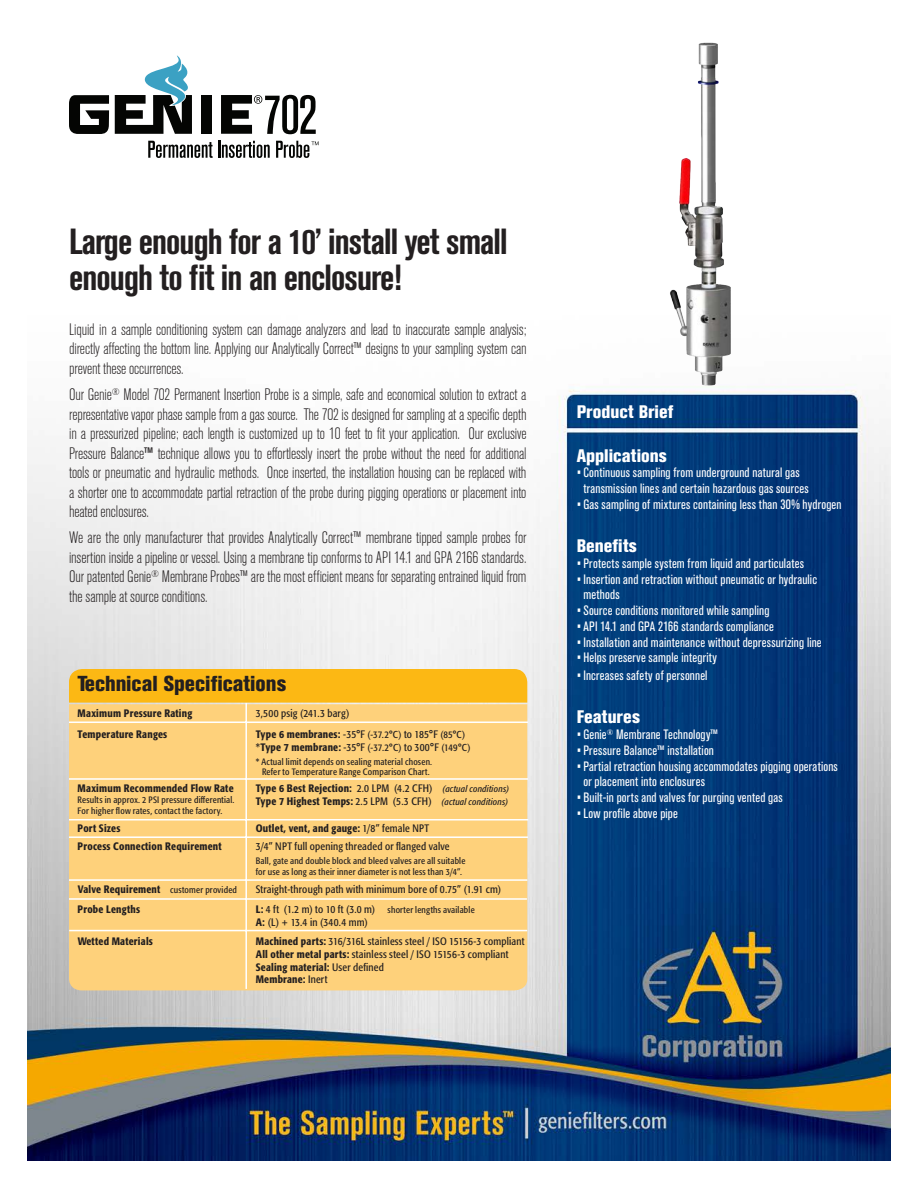
<style>
.page{position:relative;width:918px;height:1188px;background:#fff}
.page>*{position:absolute;margin:0;border:0;box-sizing:border-box;transform-origin:0 0}
.t1{font:700 condensed 36px/36px "Akzidenz Grotesk BE";letter-spacing:-.025em;color:#231f20}
.t2{font:800 condensed 21.45px "Akzidenz Grotesk BE";color:#231f20}
.ABF_Bullet{font:800 condensed 18px "Akzidenz Grotesk BE";letter-spacing:.005em;color:#fff}
.Quick_Study_and_Main_Text{font:300 condensed 16.5px/19.5px "Akzidenz Grotesk BE";letter-spacing:-.01em;color:#231f20;text-align:justify}
.t3{font:condensed 13.5px/15.8px "Akzidenz Grotesk BE";letter-spacing:.015em;color:#fff}
.t4{font:condensed 10.8px/12.9px "Formata";letter-spacing:.02em;color:#231f20}
.t5{font:500 condensed 10.8px/13.5px "Formata";letter-spacing:.02em;color:#231f20}
.t6{font:condensed 9.9px "Formata";color:#231f20}
.t7{font:condensed 9.15px/11.1px "Formata";letter-spacing:.025em;color:#231f20}
.s1{font-weight:400}
.s2{font-weight:400;font-size:9.9px}
.s3{font-size:10.8px}
.s4{font-weight:500;font-size:10.8px}
.s5{font-weight:400;font-style:italic;font-size:9.15px}
.s6{font-weight:500}
.s7{font-weight:400;font-size:9.15px}
</style>
<div class="page">
<img style="left:27px;top:94px;width:864px;height:1067px">
<img style="left:584px;top:42px;width:250px;height:344px">
<svg style="left:148px;top:141px;width:122px;height:17px"></svg>
<svg style="left:276px;top:141px;width:43px;height:17px"></svg>
<svg style="left:221px;top:95px;width:95px;height:39px"></svg>
<svg style="left:69px;top:95px;width:40px;height:39px"></svg>
<div style="left:201px;top:95px;width:11px;height:39px;background:#040503"></div>
<svg style="left:115px;top:55px;width:86px;height:79px"></svg>
<div style="left:69px;top:669px;width:458px;height:34px;background:#fcb814"></div>
<div style="left:69px;top:704px;width:458px;height:286px;background:#fed17b"></div>
<hr style="left:69px;top:721px;width:459px;height:2px;background:#fff">
<hr style="left:69px;top:778px;width:459px;height:2px;background:#fff">
<hr style="left:69px;top:819px;width:459px;height:2px;background:#fff">
<hr style="left:69px;top:836px;width:459px;height:2px;background:#fff">
<hr style="left:69px;top:879px;width:458px;height:2px;background:#fff">
<hr style="left:69px;top:898px;width:458px;height:2px;background:#fff">
<hr style="left:69px;top:930px;width:458px;height:1px;background:#fff">
<hr style="left:245px;top:703px;width:2px;height:286px;background:#fff">
<p class="t1" style="left:69px;top:223px;width:440px">Large enough for a 10’ install yet small enough to fit in an enclosure!</p>
<p class="Quick_Study_and_Main_Text" style="left:69px;top:320px;width:459px">Liquid in a sample conditioning system can damage analyzers and lead to inaccurate sample analysis; directly affecting the bottom line. Applying our Analytically Correct™ designs to your sampling system can prevent these occurrences.</p>
<p class="Quick_Study_and_Main_Text" style="left:69px;top:385px;width:459px">Our Genie<sup>®</sup> Model 702 Permanent Insertion Probe is a simple, safe and economical solution to extract a representative vapor phase sample from a gas source. The 702 is designed for sampling at a specific depth in a pressurized pipeline; each length is customized up to 10 feet to fit your application. Our exclusive Pressure Balance<span class="s1">™</span> technique allows you to effortlessly insert the probe without the need for additional tools or pneumatic and hydraulic methods. Once inserted, the installation housing can be replaced with a shorter one to accommodate partial retraction of the probe during pigging operations or placement into heated enclosures.</p>
<p class="Quick_Study_and_Main_Text" style="left:69px;top:528px;width:459px">We are the only manufacturer that provides Analytically Correct™ membrane tipped sample probes for insertion inside a pipeline or vessel. Using a membrane tip conforms to API 14.1 and GPA 2166 standards.<br>Our patented Genie<sup>®</sup> Membrane Probes™ are the most efficient means for separating entrained liquid from the sample at source conditions.</p>
<p class="t2" style="left:78px;top:671px;width:210px">Technical Specifications</p>
<p class="t5" style="left:78px;top:706px;width:116px">Maximum Pressure Rating</p>
<p class="t4" style="left:256px;top:707px;width:95px">3,500 psig (241.3 barg)</p>
<p class="t5" style="left:78px;top:728px;width:91px">Temperature Ranges</p>
<p class="t5" style="left:256px;top:728px;width:211px">Type 6 membranes: <span class="s1">-35°F</span> <span class="s2">(-37.2°C)</span> <span class="s1">to 185°F</span> <span class="s2">(85°C)</span></p>
<p class="t6" style="left:256px;top:742px;width:216px"><span class="s3">*</span><span class="s4">Type 7 membrane:</span> <span class="s3">-35°F</span> (-37.2°C) <span class="s3">to 300°F</span> (149°C)</p>
<p class="t7" style="left:256px;top:757px;width:178px;line-height:9.1px;text-align:center">* Actual limit depends on sealing material chosen.<br>Refer to Temperature Range Comparison Chart.</p>
<p class="t5" style="left:78px;top:781px;width:157px">Maximum Recommended Flow Rate</p>
<p class="t7" style="left:78px;top:794px;width:158px">Results in approx. 2 PSI pressure differential.<br>For higher flow rates, contact the factory.</p>
<p class="t5" style="left:256px;top:781px;width:255px">Type 6 Best Rejection: <span class="s1">2.0 LPM (4.2 CFH)</span> <span class="s5">(actual conditions)<br></span>Type 7 Highest Temps: <span class="s1">2.5 LPM (5.3 CFH)</span> <span class="s5">(actual conditions)</span></p>
<p class="t5" style="left:78px;top:821px;width:44px">Port Sizes</p>
<p class="t4" style="left:256px;top:819px;width:195px;line-height:18.5px"><span class="s6">Outlet, vent, and gauge:</span> 1/8” female NPT<br>3/4” NPT full opening threaded or flanged valve</p>
<p class="t7" style="left:256px;top:855px;width:211px">Ball, gate and double block and bleed valves are all suitable for use as long as their inner diameter is not less than 3/4”.</p>
<p class="t5" style="left:78px;top:840px;width:146px">Process Connection Requirement</p>
<p class="t5" style="left:78px;top:882px;width:161px">Valve Requirement <span class="s7">customer provided</span></p>
<p class="t5" style="left:78px;top:902px;width:64px">Probe Lengths</p>
<p class="t5" style="left:78px;top:934px;width:77px">Wetted Materials</p>
<p class="t4" style="left:256px;top:883px;width:247px">Straight-through path with minimum bore of 0.75” (1.91 cm)</p>
<p class="t7" style="left:256px;top:904px;width:220px"><span class="s4">L:</span> <span class="s3">4 ft (1.2 m) to 10 ft (3.0 m)</span> shorter lengths available</p>
<p class="t4" style="left:256px;top:915px;width:114px"><span class="s6">A:</span> (L) + 13.4 in (340.4 mm)</p>
<p class="t4" style="left:256px;top:934px;width:270px"><span class="s6">Machined parts:</span> 316/316L stainless steel / ISO 15156-3 compliant <span class="s6">All other metal parts:</span> stainless steel / ISO 15156-3 compliant <span class="s6">Sealing material:</span> User defined<br><span class="s6">Membrane:</span> Inert</p>
<p class="ABF_Bullet" style="left:577px;top:402px;width:98px">Product Brief</p>
<p class="ABF_Bullet" style="left:577px;top:445px;width:91px">Applications</p>
<p class="t3" style="left:583px;top:465px;width:227px;text-indent:-7px">• Continuous sampling from underground natural gas transmission lines and certain hazardous gas sources</p>
<p class="t3" style="left:577px;top:497px;width:266px">• Gas sampling of mixtures containing less than 30% hydrogen</p>
<p class="ABF_Bullet" style="left:577px;top:535px;width:62px">Benefits</p>
<p class="t3" style="left:577px;top:555px;width:229px">• Protects sample system from liquid and particulates</p>
<p class="t3" style="left:583px;top:571px;width:235px;text-indent:-7px">• Insertion and retraction without pneumatic or hydraulic methods</p>
<p class="t3" style="left:577px;top:603px;width:194px">• Source conditions monitored while sampling</p>
<p class="t3" style="left:577px;top:618px;width:199px">• API 14.1 and GPA 2166 standards compliance</p>
<p class="t3" style="left:577px;top:634px;width:247px">• Installation and maintenance without depressurizing line</p>
<p class="t3" style="left:577px;top:650px;width:142px">• Helps preserve sample integrity</p>
<p class="t3" style="left:577px;top:668px;width:132px">• Increases safety of personnel</p>
<p class="ABF_Bullet" style="left:577px;top:707px;width:65px">Features</p>
<p class="t3" style="left:577px;top:727px;width:143px">• Genie<sup>®</sup> Membrane Technology™</p>
<p class="t3" style="left:577px;top:743px;width:139px">• Pressure Balance™ installation</p>
<p class="t3" style="left:583px;top:758px;width:256px;text-indent:-7px">• Partial retraction housing accommodates pigging operations or placement into enclosures</p>
<p class="t3" style="left:577px;top:790px;width:208px">• Built-in ports and valves for purging vented gas</p>
<p class="t3" style="left:577px;top:806px;width:103px">• Low profile above pipe</p>
</div>
